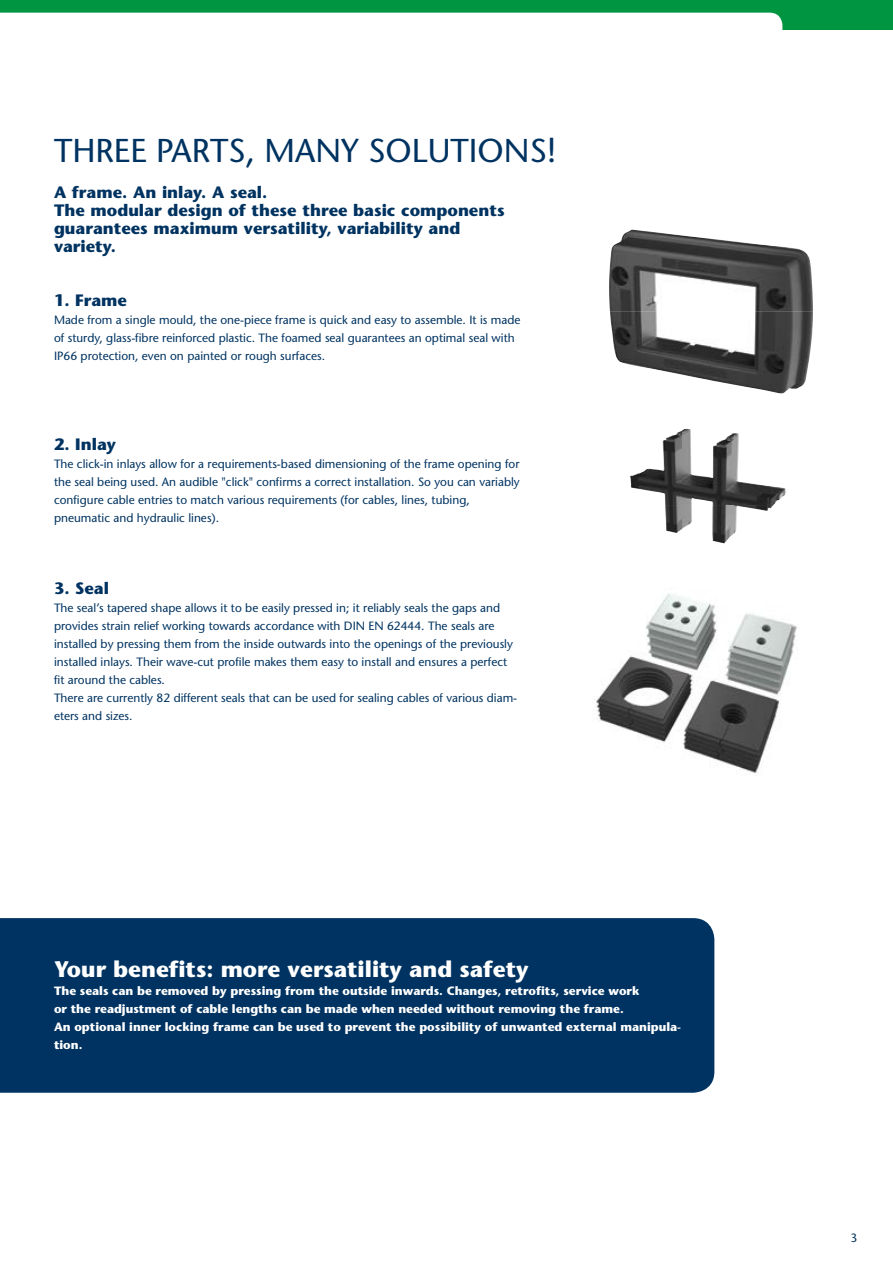
<style>
.page{position:relative;width:893px;height:1263px;background:#fff}
.page>*{position:absolute;margin:0;border:0;box-sizing:border-box;transform-origin:0 0}
.t1{font:500 33px "Stone Sans Std";color:#003361}
.t2{font:700 22.5px "Stone Sans Std";color:#fff}
.t3{font:700 16.5px/18px "Stone Sans Std";color:#003361}
.t4{font:500 12px/18px "Stone Sans Std";color:#003361}
.t5{font:700 12px/18px "Stone Sans Std";color:#fff}
</style>
<div class="page">
<div style="left:0;top:0;width:893px;height:30px;background:#009641"></div>
<div style="left:0;top:918px;width:714px;height:175px;background:#003361"></div>
<img style="left:609px;top:230px;width:102px;height:150px">
<img style="left:711px;top:239px;width:102px;height:154px">
<img style="left:662px;top:429px;width:72px;height:38px">
<img style="left:734px;top:433px;width:5px;height:34px">
<img style="left:630px;top:467px;width:155px;height:38px">
<img style="left:665px;top:505px;width:17px;height:28px">
<img style="left:682px;top:505px;width:52px;height:38px">
<img style="left:734px;top:505px;width:39px;height:28px">
<img style="left:593px;top:594px;width:204px;height:179px">
<div style="left:0;top:13px;width:782px;height:17px;background:#fff"></div>
<h1 class="t1" style="left:54px;top:131px;width:504px">THREE PARTS, MANY SOLUTIONS!</h1>
<h3 class="t3" style="left:54px;top:183px;width:452px">A frame. An inlay. A seal.<br>The modular design of these three basic components guarantees maximum versatility, variability and variety.</h3>
<h3 class="t3" style="left:54px;top:291px;width:75px">1. Frame</h3>
<p class="t4" style="left:54px;top:311px;width:468px">Made from a single mould, the one-piece frame is quick and easy to assemble. It is made of sturdy, glass-fibre reinforced plastic. The foamed seal guarantees an optimal seal with<br>IP66 protection, even on painted or rough surfaces.</p>
<h3 class="t3" style="left:54px;top:435px;width:63px">2. Inlay</h3>
<p class="t4" style="left:54px;top:455px;width:467px">The click-in inlays allow for a requirements-based dimensioning of the frame opening for the seal being used. An audible "click" confirms a correct installation. So you can variably configure cable entries to match various requirements (for cables, lines, tubing, pneumatic and hydraulic lines).</p>
<h3 class="t3" style="left:54px;top:579px;width:56px">3. Seal</h3>
<p class="t4" style="left:54px;top:599px;width:465px">The seal’s tapered shape allows it to be easily pressed in; it reliably seals the gaps and provides strain relief working towards accordance with DIN EN 62444. The seals are installed by pressing them from the inside outwards into the openings of the previously installed inlays. Their wave-cut profile makes them easy to install and ensures a perfect fit around the cables.<br>There are currently 82 different seals that can be used for sealing cables of various diam&shy;eters and sizes.</p>
<h2 class="t2" style="left:54px;top:955px;width:476px">Your benefits: more versatility and safety</h2>
<p class="t5" style="left:54px;top:981px;width:629px">The seals can be removed by pressing from the outside inwards. Changes, retrofits, service work<br>or the readjustment of cable lengths can be made when needed without removing the frame.<br>An optional inner locking frame can be used to prevent the possibility of unwanted external manipula&shy;tion.</p>
<p class="t4" style="left:850px;top:1229px;width:8px">3</p>
</div>
